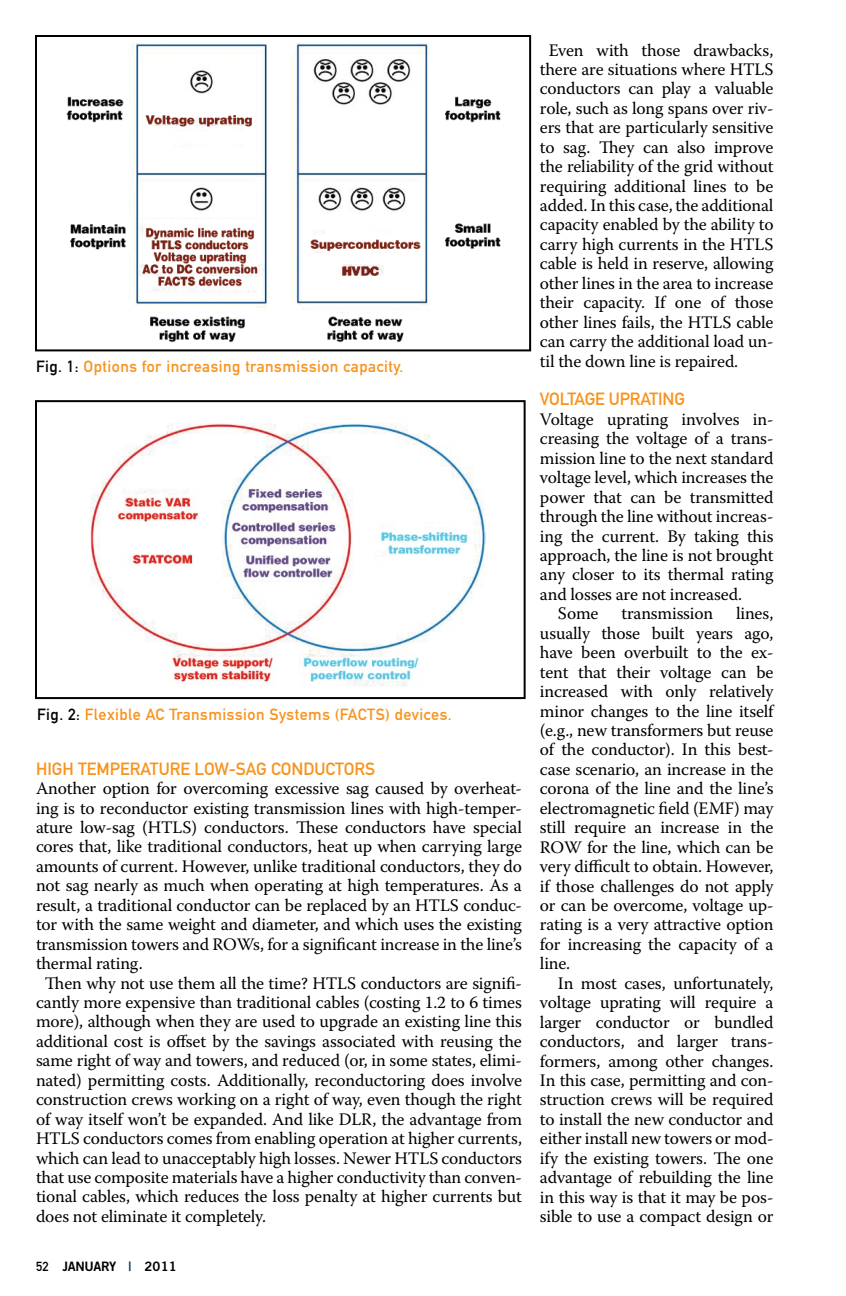
<style>
.page{position:relative;width:846px;height:1296px;background:#fff}
.page>*{position:absolute;margin:0;border:0;box-sizing:border-box;transform-origin:0 0}
.t1{font:17.6px/19.4px "Warnock Pro";letter-spacing:-.01em;color:#000;text-align:justify}
.t2{font:17.6px "DIN Mittelschrift Alternate";color:#f7931e}
.t3{font:16px "DIN Mittelschrift Alternate";letter-spacing:.03em;color:#f7931e}
.t4{font:13px "Trade Gothic Bold Two";letter-spacing:-.03em;color:#000}
.s1{color:#000}
.s2{font-family:"DIN Mittelschrift Alternate"}
.s3{color:#00355b}
</style>
<div class="page">
<img style="left:90px;top:424px;width:396px;height:263px">
<div style="left:35px;top:400px;width:491px;height:299px;border:2px solid #000"></div>
<img style="left:66px;top:44px;width:435px;height:299px">
<div style="left:35px;top:35px;width:496px;height:316px;border:2px solid #000"></div>
<p class="t3" style="left:36px;top:357px;width:369px"><span class="s1">Fig. 1:</span> Options for increasing transmission capacity.</p>
<p class="t3" style="left:37px;top:705px;width:416px"><span class="s1">Fig. 2:</span> Flexible AC Transmission Systems (FACTS) devices.</p>
<p class="t2" style="left:36px;top:758px;width:341px">High Temperature Low-Sag Conductors</p>
<p class="t1" style="left:36px;top:778px;width:487px">Another option for overcoming excessive sag caused by overheat-</p>
<p class="t1" style="left:36px;top:798px;width:487px">ing is to reconductor existing transmission lines with high-temper-</p>
<p class="t1" style="left:36px;top:817px;width:488px">ature low-sag (HTLS) conductors. These conductors have special</p>
<p class="t1" style="left:36px;top:837px;width:487px">cores that, like traditional conductors, heat up when carrying large</p>
<p class="t1" style="left:36px;top:856px;width:488px">amounts of current. However, unlike traditional conductors, they do</p>
<p class="t1" style="left:36px;top:876px;width:487px">not sag nearly as much when operating at high temperatures. As a</p>
<p class="t1" style="left:36px;top:895px;width:487px">result, a traditional conductor can be replaced by an HTLS conduc-</p>
<p class="t1" style="left:36px;top:914px;width:488px">tor with the same weight and diameter, and which uses the existing</p>
<p class="t1" style="left:36px;top:934px;width:488px">transmission towers and ROWs, for a significant increase in the line’s</p>
<p class="t1" style="left:36px;top:953px;width:108px">thermal rating.</p>
<p class="t1" style="left:45px;top:973px;width:478px">Then why not use them all the time? HTLS conductors are signifi-</p>
<p class="t1" style="left:36px;top:992px;width:487px">cantly more expensive than traditional cables (costing 1.2 to 6 times</p>
<p class="t1" style="left:36px;top:1012px;width:488px">more), although when they are used to upgrade an existing line this</p>
<p class="t1" style="left:36px;top:1031px;width:487px">additional cost is offset by the savings associated with reusing the</p>
<p class="t1" style="left:36px;top:1051px;width:488px">same right of way and towers, and reduced (or, in some states, elimi-</p>
<p class="t1" style="left:36px;top:1070px;width:488px">nated) permitting costs. Additionally, reconductoring does involve</p>
<p class="t1" style="left:36px;top:1089px;width:487px">construction crews working on a right of way, even though the right</p>
<p class="t1" style="left:36px;top:1109px;width:488px">of way itself won’t be expanded. And like DLR, the advantage from</p>
<p class="t1" style="left:36px;top:1128px;width:488px">HTLS conductors comes from enabling operation at higher currents,</p>
<p class="t1" style="left:36px;top:1148px;width:488px">which can lead to unacceptably high losses. Newer HTLS conductors</p>
<p class="t1" style="left:36px;top:1167px;width:488px">that use composite materials have a higher conductivity than conven-</p>
<p class="t1" style="left:36px;top:1187px;width:488px">tional cables, which reduces the loss penalty at higher currents but</p>
<p class="t1" style="left:36px;top:1206px;width:232px">does not eliminate it completely.</p>
<p class="t4" style="left:36px;top:1258px;width:142px"><span class="s2">52</span> JANUARY <span class="s3">|</span> 2011</p>
<p class="t1" style="left:540px;top:40px;width:235px;text-indent:9px">Even with those drawbacks, there are situations where HTLS conductors can play a valuable role, such as long spans over riv&shy;ers that are particularly sensitive to sag. They can also improve the reliability of the grid without requiring additional lines to be added. In this case, the additional capacity enabled by the ability to carry high currents in the HTLS cable is held in reserve, allowing other lines in the area to increase their capacity. If one of those other lines fails, the HTLS cable can carry the additional load un&shy;til the down line is repaired.</p>
<p class="t2" style="left:540px;top:389px;width:147px">Voltage Uprati ng</p>
<p class="t1" style="left:540px;top:409px;width:235px">Voltage uprating involves in-</p>
<p class="t1" style="left:540px;top:429px;width:235px">creasing the voltage of a trans-</p>
<p class="t1" style="left:540px;top:448px;width:235px">mission line to the next standard</p>
<p class="t1" style="left:540px;top:467px;width:235px">voltage level, which increases the</p>
<p class="t1" style="left:540px;top:487px;width:235px">power that can be transmitted</p>
<p class="t1" style="left:540px;top:506px;width:235px">through the line without increas-</p>
<p class="t1" style="left:540px;top:526px;width:235px">ing the current. By taking this</p>
<p class="t1" style="left:540px;top:545px;width:235px">approach, the line is not brought</p>
<p class="t1" style="left:540px;top:565px;width:235px">any closer to its thermal rating</p>
<p class="t1" style="left:540px;top:584px;width:204px">and losses are not increased.</p>
<p class="t1" style="left:558px;top:604px;width:42px">Some</p>
<p class="t1" style="left:621px;top:604px;width:93px">transmission</p>
<p class="t1" style="left:540px;top:604px;width:235px;text-indent:196px">lines, usually those built years ago, have been overbuilt to the ex&shy;tent that their voltage can be increased with only relatively minor changes to the line itself (e.g., new transformers but reuse of the conductor). In this best&shy;case scenario, an increase in the corona of the line and the line’s electromagnetic field (EMF) may still require an increase in the ROW for the line, which can be very difficult to obtain. However, if those challenges do not apply or can be overcome, voltage up&shy;rating is a very attractive option for increasing the capacity of a line.</p>
<p class="t1" style="left:540px;top:973px;width:235px;text-indent:18px">In most cases, unfortunately, voltage uprating will require a larger conductor or bundled conductors, and larger trans&shy;formers, among other changes.<br>In this case, permitting and con&shy;struction crews will be required to install the new conductor and either install new towers or mod&shy;ify the existing towers. The one advantage of rebuilding the line in this way is that it may be pos&shy;sible to use a compact design or</p>
</div>
